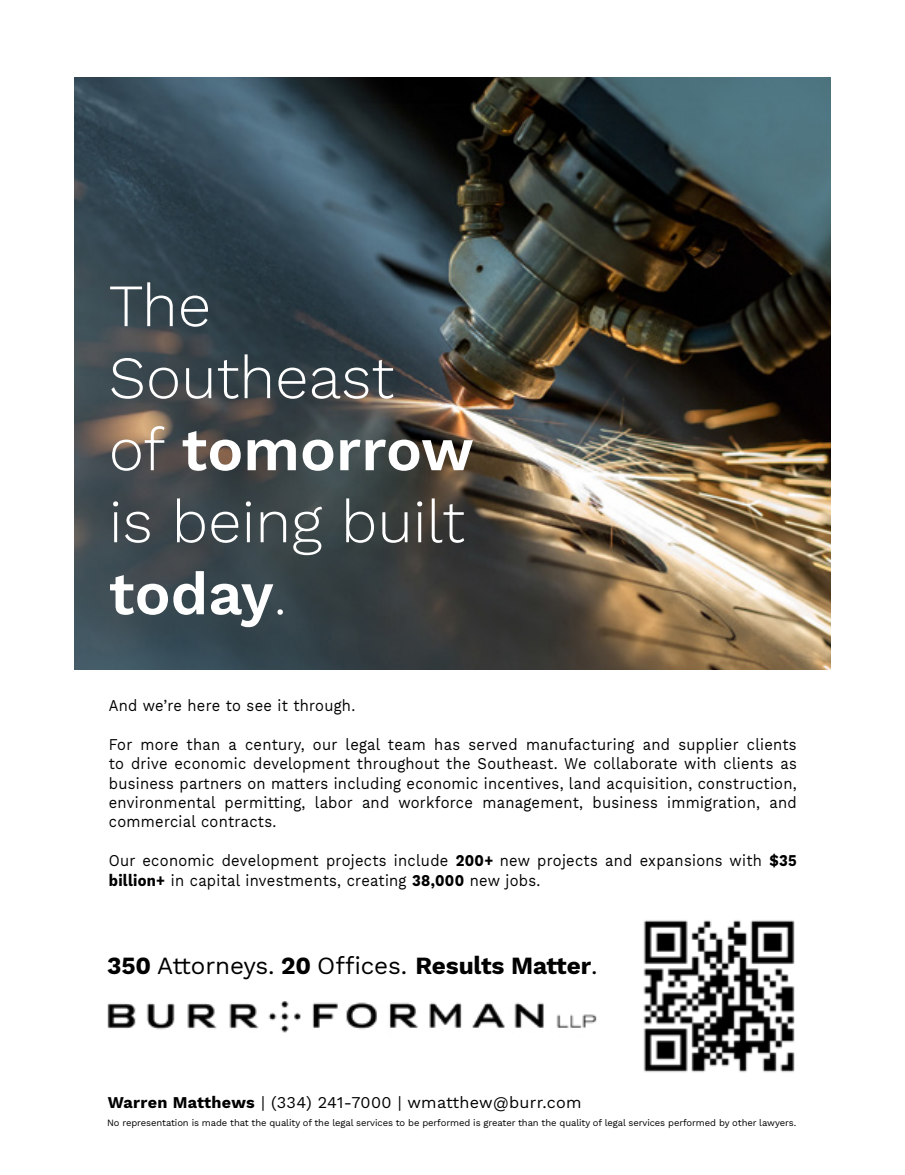
<style>
.page{position:relative;width:905px;height:1175px;background:#fff}
.page>*{position:absolute;margin:0;border:0;box-sizing:border-box;transform-origin:0 0}
.t1{font:300 60px/72px "Work Sans";color:#fff}
.t2{font:24.3px "Work Sans";letter-spacing:-.005em;color:#000101}
.t3{font:16.2px/19.5px "Work Sans";letter-spacing:.02em;color:#000;text-align:justify;scale:.91 1}
.t4{font:16.2px "Work Sans";letter-spacing:.02em;color:#000}
.t5{font:9.45px "Work Sans";letter-spacing:-.01em;color:#000}
.s1{font-weight:600}
.s2{font-weight:700}
</style>
<div class="page">
<img style="left:74px;top:78px;width:756px;height:591px">
<img style="left:643px;top:920px;width:152px;height:153px">
<img style="left:107px;top:1001px;width:490px;height:32px">
<h1 class="t1" style="left:109px;top:267px;width:366px">The<br>Southeast<br>of <span class="s1">tomorrow </span>is being built <span class="s1">today</span>.</h1>
<p class="t3" style="left:109px;top:695px;width:272px">And we’re here to see it through.</p>
<p class="t3" style="left:109px;top:733px;width:757px">For more than a century, our legal team has served manufacturing and supplier clients to drive economic development throughout the Southeast. We collaborate with clients as business partners on matters including economic incentives, land acquisition, construction, environmental permitting, labor and workforce management, business immigration, and commercial contracts.</p>
<p class="t3" style="left:109px;top:850px;width:757px">Our economic development projects include <span class="s2">200+</span> new projects and expansions with <span class="s2">$35 billion+</span> in capital investments, creating <span class="s2">38,000</span> new jobs.</p>
<h2 class="t2" style="left:107px;top:947px;width:492px"><span class="s2">350</span> Attorneys. <span class="s2">20</span> Offices. <span class="s2">Results Matter</span>.</h2>
<p class="t4" style="left:108px;top:1090px;width:475px"><span class="s2">Warren Matthews</span> | (334) 241-7000 | wmatthew@burr.com</p>
<p class="t5" style="left:107px;top:1115px;width:690px">No representation is made that the quality of the legal services to be performed is greater than the quality of legal services performed by other lawyers.</p>
</div>
